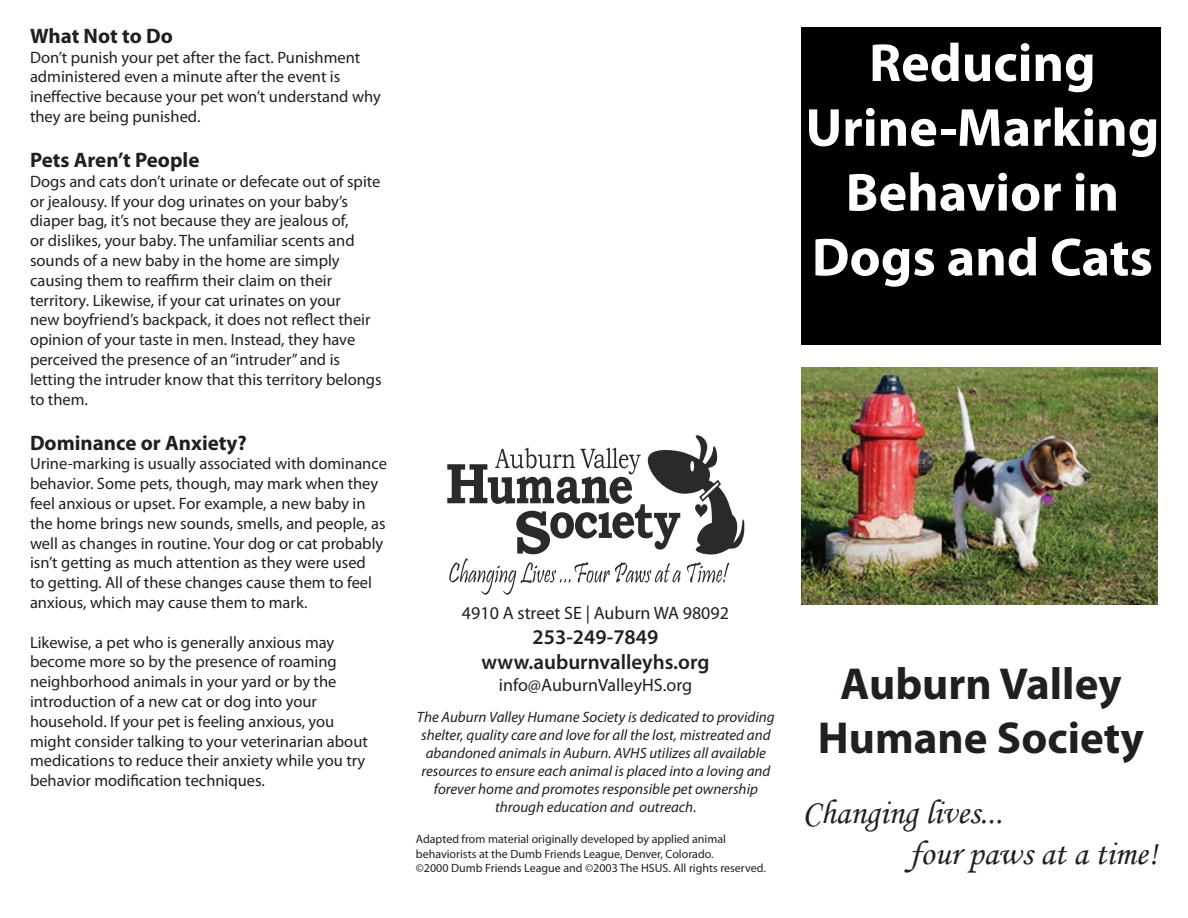
<style>
.page{position:relative;width:1188px;height:918px;background:#fff}
.page>*{position:absolute;margin:0;border:0;box-sizing:border-box;transform-origin:0 0}
.t1{font:700 54px/64.8px "Myriad Pro";color:#fff;text-align:center}
.t2{font:700 45px/54px "Myriad Pro";color:#231f20;text-align:center}
.t3{font:34.5px/41.4px "Monotype Corsiva";color:#231f20}
.t4{font:700 21px "Myriad Pro";color:#231f20}
.t5{font:600 21px/25.2px "Myriad Pro";color:#231f20;text-align:center}
.t6{font:18px "Myriad Pro";color:#231f20}
.t7{font:16.5px/19.8px "Myriad Pro";color:#231f20}
.t8{font:italic 15px/18px "Myriad Pro";color:#231f20;text-align:center}
.t9{font:12px/14.4px "Myriad Pro";color:#231f20}
</style>
<div class="page">
<div style="left:801px;top:27px;width:360px;height:317px;background:#000"></div>
<img style="left:801px;top:367px;width:356px;height:237px">
<svg style="left:447px;top:435px;width:297px;height:160px"></svg>
<p class="t4" style="left:30px;top:22px;width:144px">What Not to Do</p>
<p class="t7" style="left:30px;top:47px;width:352px">Don’t punish your pet after the fact. Punishment administered even a minute after the event is ineffective because your pet won’t understand why they are being punished.</p>
<p class="t4" style="left:30px;top:146px;width:171px">Pets Aren’t People</p>
<p class="t7" style="left:30px;top:171px;width:353px">Dogs and cats don’t urinate or defecate out of spite or jealousy. If your dog urinates on your baby’s diaper bag, it’s not because they are jealous of,<br>or dislikes, your baby. The unfamiliar scents and sounds of a new baby in the home are simply causing them to reaffirm their claim on their territory. Likewise, if your cat urinates on your<br>new boyfriend’s backpack, it does not reflect their opinion of your taste in men. Instead, they have perceived the presence of an “intruder” and is letting the intruder know that this territory belongs to them.</p>
<p class="t4" style="left:30px;top:429px;width:218px">Dominance or Anxiety?</p>
<p class="t7" style="left:30px;top:454px;width:359px">Urine-marking is usually associated with dominance behavior. Some pets, though, may mark when they feel anxious or upset. For example, a new baby in the home brings new sounds, smells, and people, as well as changes in routine. Your dog or cat probably isn’t getting as much attention as they were used<br>to getting. All of these changes cause them to feel anxious, which may cause them to mark.</p>
<p class="t7" style="left:30px;top:632px;width:339px">Likewise, a pet who is generally anxious may become more so by the presence of roaming neighborhood animals in your yard or by the introduction of a new cat or dog into your household. If your pet is feeling anxious, you might consider talking to your veterinarian about medications to reduce their anxiety while you try behavior modification techniques.</p>
<h1 class="t1" style="left:805px;top:29px;width:355px">Reducing<br>Urine-Marking<br>Behavior in<br>Dogs and Cats</h1>
<p class="t6" style="left:462px;top:602px;width:269px">4910 A street SE | Auburn WA 98092</p>
<p class="t5" style="left:482px;top:624px;width:229px">253-249-7849 www.auburnvalleyhs.org</p>
<p class="t6" style="left:499px;top:674px;width:195px">info@AuburnValleyHS.org</p>
<h2 class="t2" style="left:818px;top:656px;width:328px">Auburn Valley<br>Humane Society</h2>
<h3 class="t3" style="left:910px;top:791px;width:249px;text-indent:-107px">Changing lives...<br>four paws at a time!</h3>
<p class="t8" style="left:417px;top:708px;width:359px">The Auburn Valley Humane Society is dedicated to providing shelter, quality care and love for all the lost, mistreated and abandoned animals in Auburn. AVHS utilizes all available resources to ensure each animal is placed into a loving and forever home and promotes responsible pet ownership through education and outreach.</p>
<p class="t9" style="left:416px;top:832px;width:352px">Adapted from material originally developed by applied animal behaviorists at the Dumb Friends League, Denver, Colorado.<br>©2000 Dumb Friends League and ©2003 The HSUS. All rights reserved.</p>
</div>
